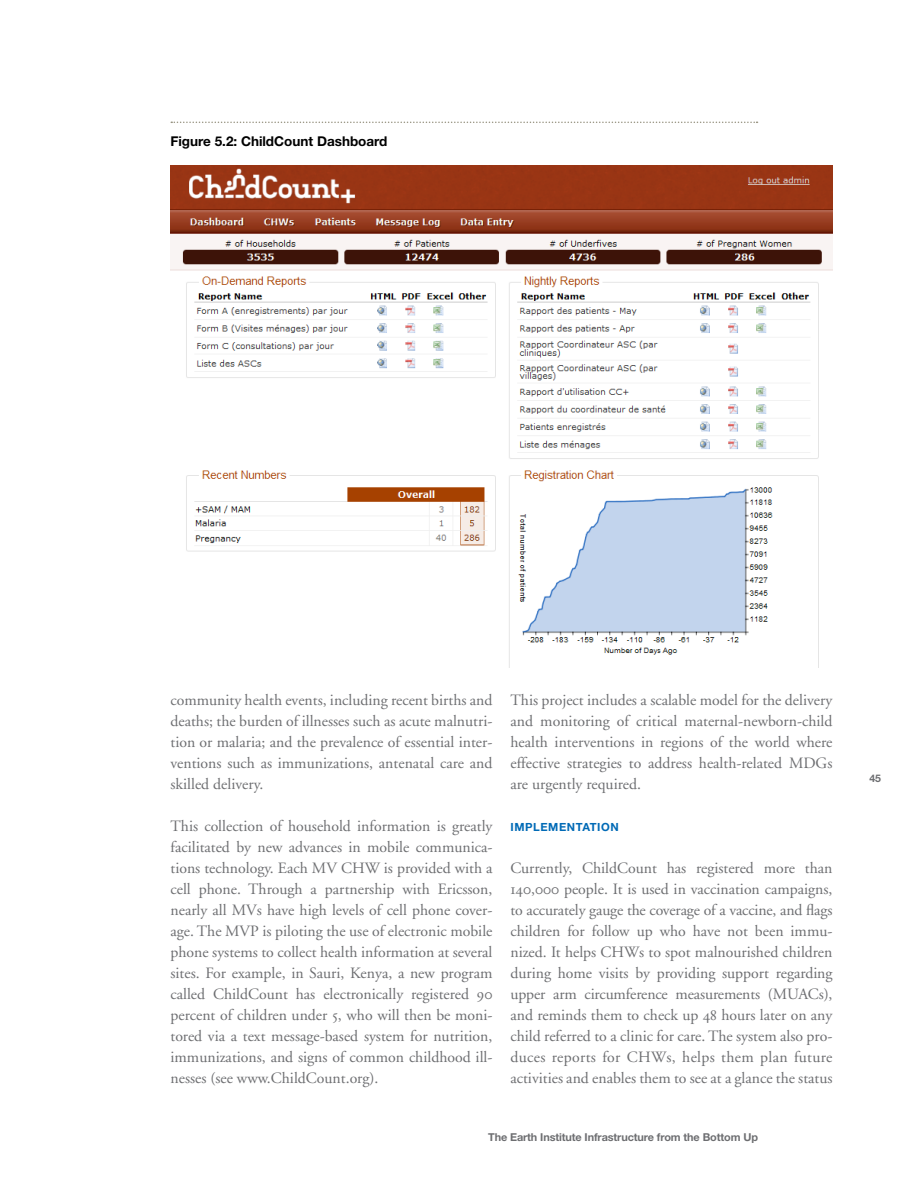
<style>
.page{position:relative;width:918px;height:1188px;background:#fff}
.page>*{position:absolute;margin:0;border:0;box-sizing:border-box;transform-origin:0 0}
.t1{font:15.75px/21px "Adobe Garamond";color:#6d6e71;text-align:justify}
.t2{font:700 13.5px "Helvetica Neue";color:#000}
.t3{font:700 11.25px "Helvetica Neue";color:#006ab6}
.t4{font:700 10.8px "Helvetica Neue";letter-spacing:-.01em;color:#6d6e71}
.t5{font:700 10.5px "Helvetica Neue";color:#6d6e71}
.s1{font-family:"Adobe Garamond Exp"}
</style>
<div class="page">
<img style="left:171px;top:166px;width:661px;height:502px">
<svg style="left:171px;top:122px;width:587px;height:1px"></svg>
<p class="t2" style="left:171px;top:132px;width:219px">Figure 5.2: ChildCount Dashboard</p>
<p class="t1" style="left:171px;top:690px;width:324px">community health events, including recent births and deaths; the burden of illnesses such as acute malnutri&shy;tion or malaria; and the prevalence of essential inter&shy;ventions such as immunizations, antenatal care and skilled delivery.</p>
<p class="t1" style="left:171px;top:816px;width:324px">This collection of household information is greatly facilitated by new advances in mobile communica&shy;tions technology. Each MV CHW is provided with a cell phone. Through a partnership with Ericsson, nearly all MVs have high levels of cell phone cover&shy;age. The MVP is piloting the use of electronic mobile phone systems to collect health information at several sites. For example, in Sauri, Kenya, a new program called ChildCount has electronically registered <span class="s1">90 </span>percent of children under <span class="s1">5</span>, who will then be moni&shy;tored via a text message-based system for nutrition, immunizations, and signs of common childhood ill&shy;nesses (see www.ChildCount.org).</p>
<p class="t1" style="left:510px;top:690px;width:324px">This project includes a scalable model for the delivery and monitoring of critical maternal-newborn-child health interventions in regions of the world where effective strategies to address health-related MDGs are urgently required.</p>
<p class="t3" style="left:510px;top:820px;width:13px">Implementation</p>
<p class="t1" style="left:510px;top:858px;width:324px">Currently, ChildCount has registered more than <span class="s1">140</span>,<span class="s1">000</span> people. It is used in vaccination campaigns, to accurately gauge the coverage of a vaccine, and flags children for follow up who have not been immu&shy;nized. It helps CHWs to spot malnourished children during home visits by providing support regarding upper arm circumference measurements (MUACs), and reminds them to check up <span class="s1">48</span> hours later on any child referred to a clinic for care. The system also pro&shy;duces reports for CHWs, helps them plan future activities and enables them to see at a glance the status</p>
<p class="t4" style="left:488px;top:1130px;width:271px">The Earth Institute Infrastructure from the Bottom Up</p>
<p class="t5" style="left:869px;top:772px;width:13px">45</p>
</div>
